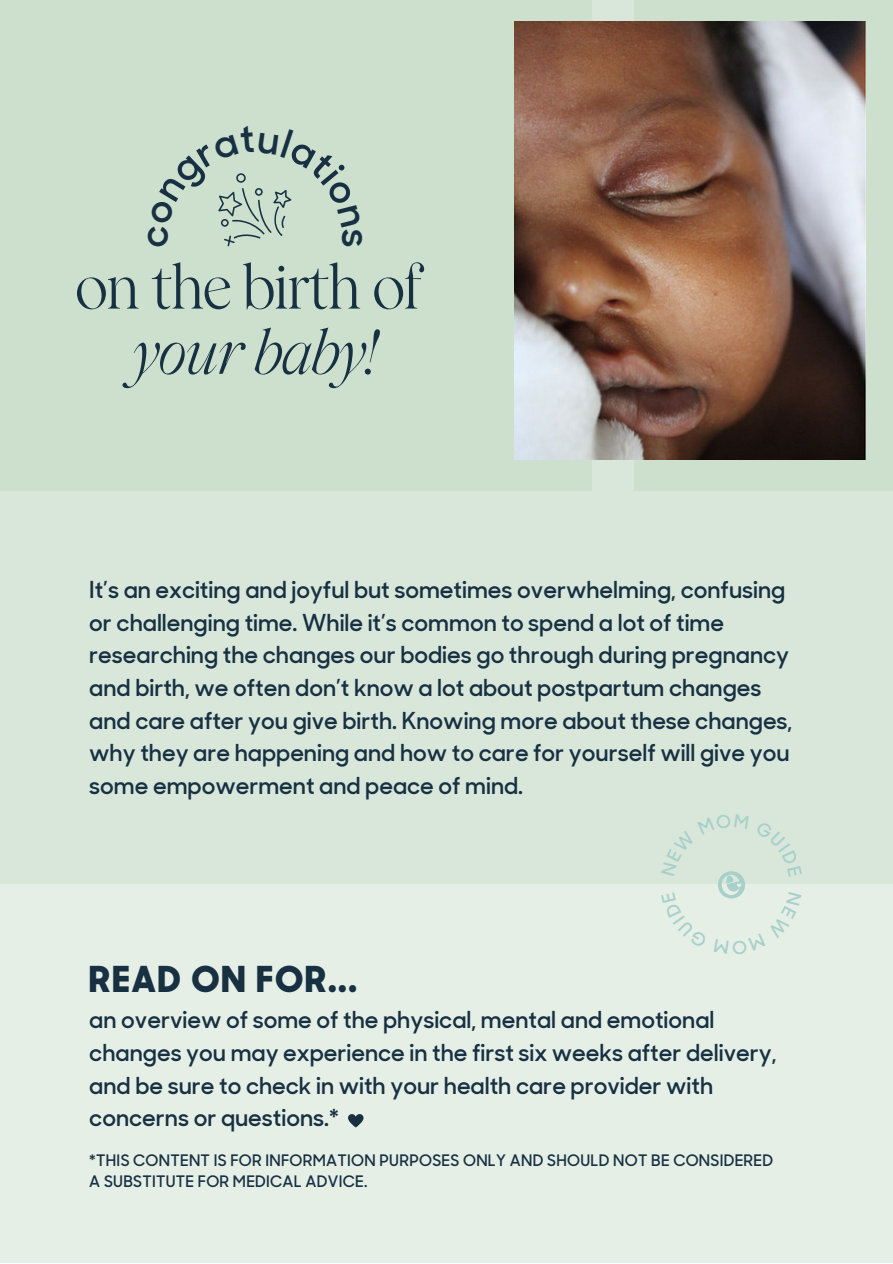
<style>
.page{position:relative;width:893px;height:1264px;background:#fff}
.page>*{position:absolute;margin:0;border:0;box-sizing:border-box;transform-origin:0 0}
.t1{font:60.75px "Wulkan Display";letter-spacing:-.035em;color:#173143}
.t2{font:italic 60.75px "Wulkan Display";letter-spacing:-.035em;color:#173143}
.t3{font:800 35.55px "Sharp Sans Display No 1";letter-spacing:.065em;color:#173143}
.t4{font:600 23.25px/32.5px "Sharp Sans Display No 1";color:#173143}
.t5{font:600 15.75px/21.3px "Sharp Sans Display No 1";letter-spacing:.02em;color:#173143}
</style>
<div class="page">
<div style="left:0;top:0;width:892px;height:1262px;background:#d9e7da"></div>
<div style="left:0;top:884px;width:892px;height:378px;background:#e6efe6"></div>
<svg style="left:348px;top:1114px;width:15px;height:13px"></svg>
<div style="left:0;top:0;width:591px;height:490px;background:#cde0ce"></div>
<div style="left:634px;top:0;width:258px;height:490px;background:#cde0ce"></div>
<img style="left:514px;top:22px;width:351px;height:437px">
<svg style="left:718px;top:871px;width:27px;height:28px"></svg>
<svg style="left:218px;top:173px;width:74px;height:74px"></svg>
<h1 class="t1" style="left:75px;top:251px;width:348px">on the birth of</h1>
<h1 class="t2" style="left:132px;top:316px;width:247px">your baby!</h1>
<p class="t4" style="left:89px;top:576px;width:704px">It’s an exciting and joyful but sometimes overwhelming, confusing or challenging time. While it’s common to spend a lot of time researching the changes our bodies go through during pregnancy and birth, we often don’t know a lot about postpartum changes and care after you give birth. Knowing more about these changes, why they are happening and how to care for yourself will give you some empowerment and peace of mind.</p>
<h2 class="t3" style="left:89px;top:965px;width:269px">READ ON FOR...</h2>
<p class="t4" style="left:89px;top:1006px;width:689px">an overview of some of the physical, mental and emotional changes you may experience in the first six weeks after delivery, and be sure to check in with your health care provider with concerns or questions.*</p>
<p class="t5" style="left:89px;top:1151px;width:685px">*THIS CONTENT IS FOR INFORMATION PURPOSES ONLY AND SHOULD NOT BE CONSIDERED<br>A SUBSTITUTE FOR MEDICAL ADVICE.</p>
</div>
